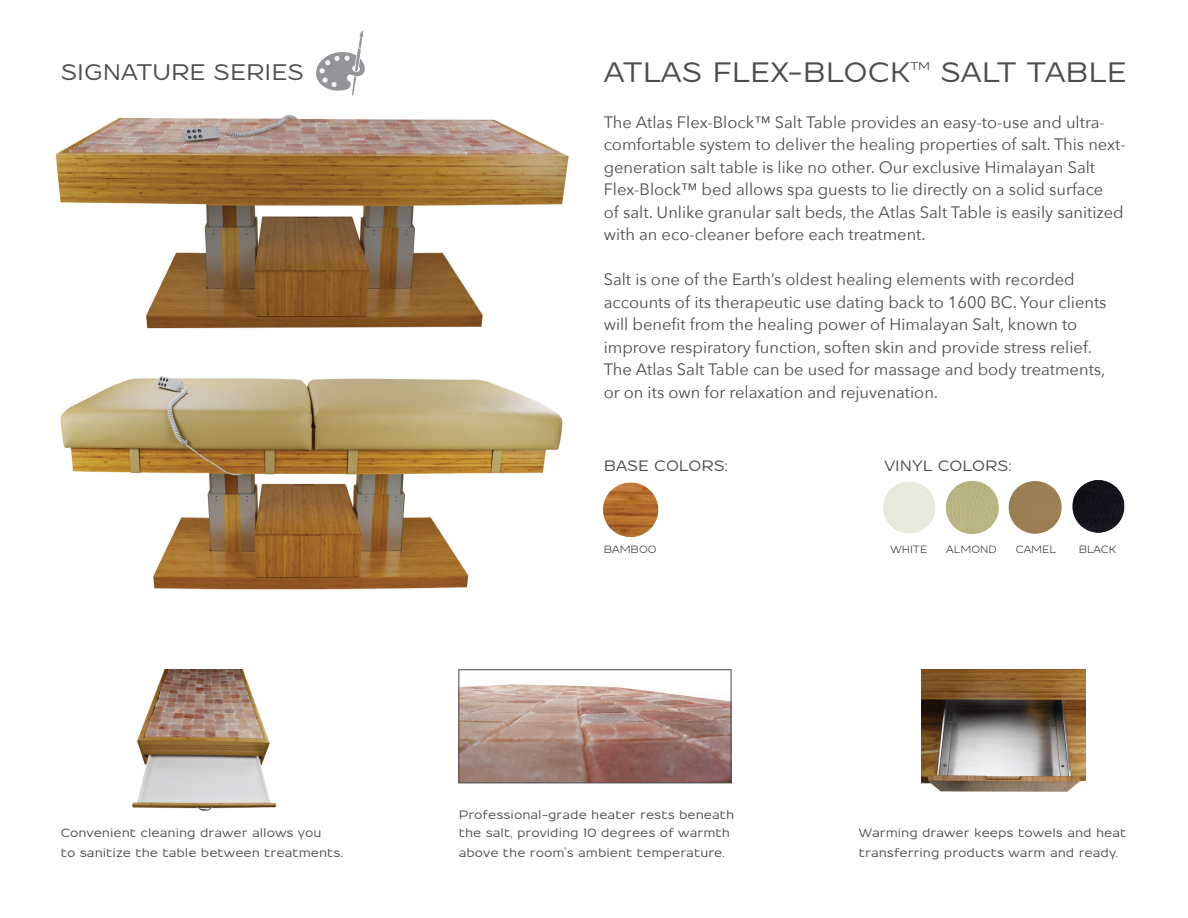
<style>
.page{position:relative;width:1188px;height:918px;background:#fff}
.page>*{position:absolute;margin:0;border:0;box-sizing:border-box;transform-origin:0 0}
.t1{font:700 28.05px "Resamitz";color:#4b4c4d}
.t2{font:700 22.5px "Resamitz";color:#4b4c4d}
.t3{font:16.5px/22.5px "Avenir Next";color:#4b4c4d}
.t4{font:700 15px "Resamitz";color:#4b4c4d}
.t5{font:700 12px/19.5px "Resamitz";color:#4b4c4d}
.t6{font:700 11.25px "Resamitz";color:#4b4c4d}
.t7{font:10.5px "Resamitz";color:#231f20}
</style>
<div class="page">
<img style="left:603px;top:482px;width:56px;height:55px">
<img style="left:1008px;top:481px;width:54px;height:53px">
<img style="left:945px;top:481px;width:54px;height:53px">
<img style="left:883px;top:482px;width:53px;height:51px">
<img style="left:1072px;top:480px;width:53px;height:53px">
<img style="left:55px;top:114px;width:514px;height:215px">
<img style="left:132px;top:670px;width:145px;height:141px">
<svg style="left:316px;top:30px;width:49px;height:66px"></svg>
<img style="left:461px;top:684px;width:268px;height:97px">
<div style="left:459px;top:670px;width:272px;height:113px;border:1px solid #4b4c4d"></div>
<img style="left:922px;top:670px;width:163px;height:122px">
<img style="left:60px;top:376px;width:503px;height:214px">
<h2 class="t2" style="left:61px;top:59px;width:245px">SIGNATURE SERIES</h2>
<p class="t5" style="left:61px;top:823px;width:284px">Convenient cleaning drawer allows you<br>to sanitize the table between treatments.</p>
<h1 class="t1" style="left:604px;top:56px;width:308px">ATLAS FLEX-BLOCK</h1>
<p class="t6" style="left:910px;top:60px;width:21px">TM</p>
<h1 class="t1" style="left:940px;top:56px;width:188px">SALT TABLE</h1>
<p class="t3" style="left:604px;top:111px;width:524px">The Atlas Flex-Block™ Salt Table provides an easy-to-use and ultra&shy;comfortable system to deliver the healing properties of salt. This next&shy;generation salt table is like no other. Our exclusive Himalayan Salt Flex-Block™ bed allows spa guests to lie directly on a solid surface<br>of salt. Unlike granular salt beds, the Atlas Salt Table is easily sanitized with an eco-cleaner before each treatment.</p>
<p class="t3" style="left:604px;top:268px;width:504px">Salt is one of the Earth’s oldest healing elements with recorded accounts of its therapeutic use dating back to 1600 BC. Your clients will benefit from the healing power of Himalayan Salt, known to improve respiratory function, soften skin and provide stress relief.<br>The Atlas Salt Table can be used for massage and body treatments, or on its own for relaxation and rejuvenation.</p>
<p class="t4" style="left:604px;top:457px;width:126px">BASE COLORS:</p>
<p class="t4" style="left:884px;top:457px;width:129px">VINYL COLORS:</p>
<p class="t7" style="left:604px;top:544px;width:54px">BAMBOO</p>
<p class="t7" style="left:946px;top:544px;width:52px">ALMOND</p>
<p class="t7" style="left:1016px;top:544px;width:42px">CAMEL</p>
<p class="t7" style="left:1079px;top:544px;width:39px">BLACK</p>
<p class="t7" style="left:890px;top:544px;width:38px">WHITE</p>
<p class="t5" style="left:459px;top:806px;width:277px;line-height:18px">Professional-grade heater rests beneath the salt, providing 10 degrees of warmth</p>
<p class="t5" style="left:459px;top:843px;width:268px">above the room’s ambient temperature.</p>
<p class="t5" style="left:859px;top:823px;width:269px">Warming drawer keeps towels and heat transferring products warm and ready.</p>
</div>
